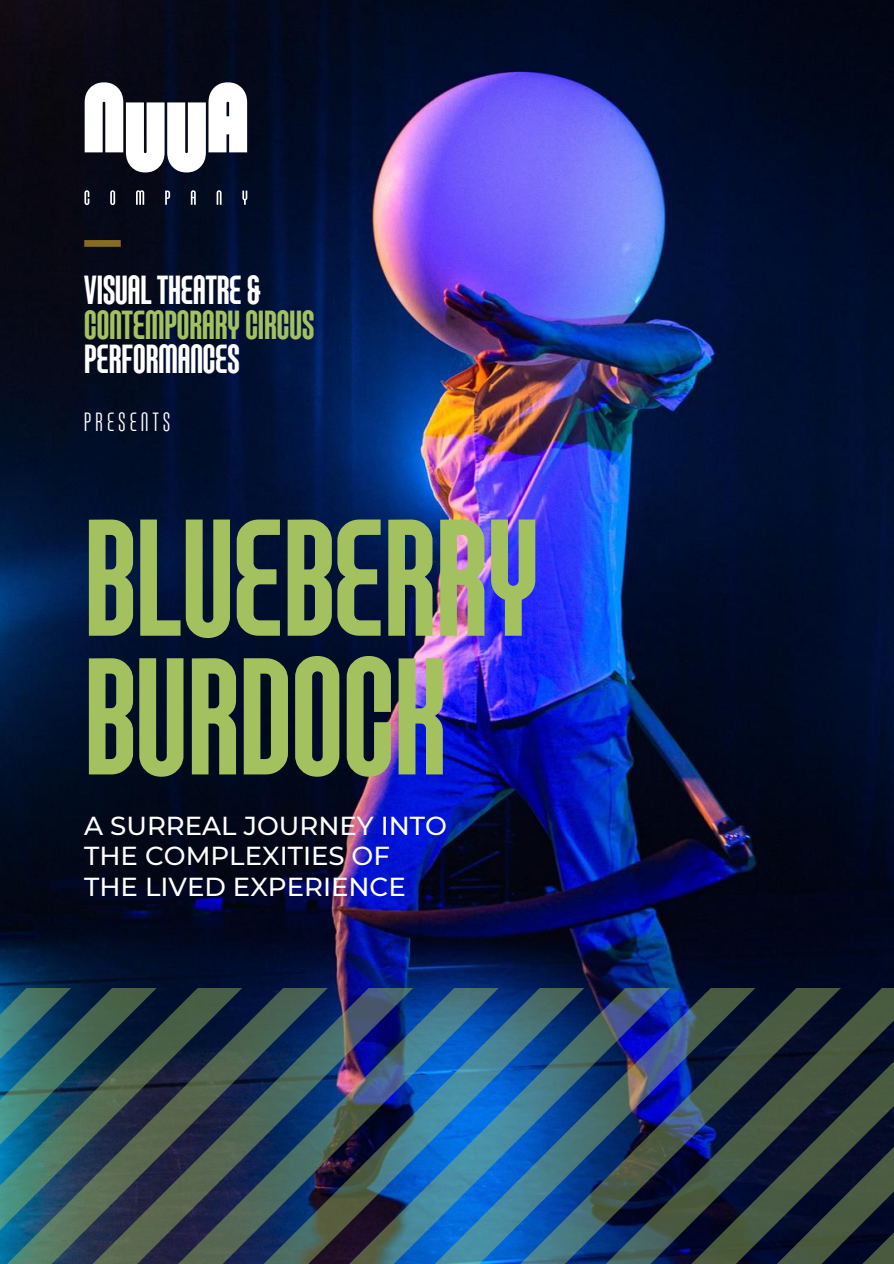
<style>
.page{position:relative;width:894px;height:1264px;background:#fff}
.page>*{position:absolute;margin:0;border:0;box-sizing:border-box;transform-origin:0 0}
.t1{font:600 163.65px/138.6px "Brans";color:#a4c160}
.t2{font:600 39.9px "Brans";color:#fff}
.t3{font:600 39.9px "Brans";color:#a3c161}
.t4{font:500 25.95px/30.3px "Montserrat";color:#fff}
.t5{font:300 25.95px "Brans";letter-spacing:.175em;color:#fff}
</style>
<div class="page">
<img style="left:0;top:0;width:893px;height:988px">
<svg style="left:85px;top:82px;width:162px;height:90px"></svg>
<svg style="left:84px;top:190px;width:5px;height:15px"></svg>
<svg style="left:110px;top:190px;width:5px;height:15px"></svg>
<svg style="left:136px;top:190px;width:8px;height:15px"></svg>
<svg style="left:165px;top:191px;width:5px;height:14px"></svg>
<svg style="left:191px;top:190px;width:5px;height:15px"></svg>
<svg style="left:216px;top:190px;width:5px;height:15px"></svg>
<svg style="left:242px;top:191px;width:5px;height:14px"></svg>
<div style="left:84px;top:240px;width:37px;height:7px;background:#876b21"></div>
<img style="left:0;top:988px;width:893px;height:275px">
<h2 class="t2" style="left:84px;top:266px;width:178px">VISUALTHEATRE&amp;</h2>
<h2 class="t3" style="left:84px;top:301px;width:231px">CONTEMPORARYCIRCUS</h2>
<h2 class="t2" style="left:84px;top:335px;width:157px">PERFORMANCES</h2>
<p class="t5" style="left:84px;top:407px;width:87px">PRESENTS</p>
<h1 class="t1" style="left:84px;top:505px;width:456px">BLUEBERRY<br>BURDOCK</h1>
<p class="t4" style="left:84px;top:810px;width:364px">A SURREAL JOURNEY INTO<br>THE COMPLEXITIES OF<br>THE LIVED EXPERIENCE</p>
</div>
